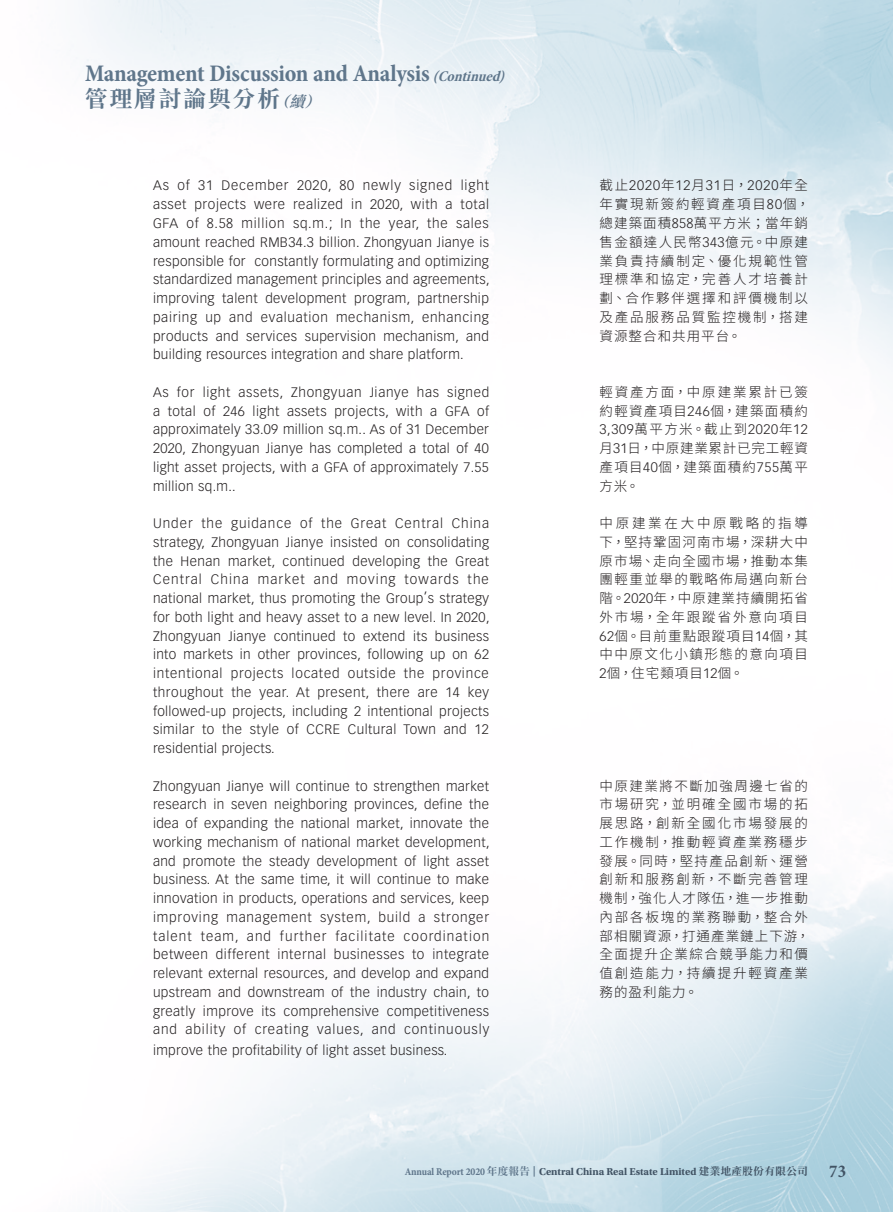
<style>
.page{position:relative;width:893px;height:1212px;background:#fff}
.page>*{position:absolute;margin:0;border:0;box-sizing:border-box;transform-origin:0 0}
.t1{font:700 condensed 24px "Minion Pro";letter-spacing:-.01em;color:#5f768b}
.t2{font:700 22.5px "Source Han Serif TC";letter-spacing:.095em;color:#5f768b}
.Body_Text{font:300 13.5px/18.8px "Vectora LT Std";letter-spacing:.025em;color:#231f20;text-align:justify}
.Body_Text-2{font:300 13.5px/18.8px "Source Han Sans TC";letter-spacing:.12em;color:#231f20}
.t3{font:700 10.5px "Utopia Std";letter-spacing:-.005em;color:#415364}
.s1{font-style:italic;font-size:15px}
.s2{font-family:"Vectora LT Std"}
.s3{font-family:"Minion Pro";font-stretch:condensed;color:#5f768b}
.s4{font-family:"Source Han Serif TC";color:#5f768b}
.s5{font-family:"Vectora LT Std";color:#5f768b}
.s6{font-family:"Source Han Serif TC"}
.s7{font-family:"Minion Pro";font-stretch:condensed;font-size:18px}
</style>
<div class="page">
<img style="left:87px;top:0;width:806px;height:1212px">
<h1 class="t1" style="left:85px;top:57px;width:426px">Management Discussion and Analysis <span class="s1">(Continued)</span></h1>
<h2 class="t2" style="left:85px;top:86px;width:248px">管理層討論與分析<span class="s1">（續）</span></h2>
<p class="Body_Text" style="left:153px;top:176px;width:338px">As of 31 December 2020, 80 newly signed light asset projects were realized in 2020, with a total GFA of 8.58 million sq.m.; In the year, the sales amount reached RMB34.3 billion. Zhongyuan Jianye is responsible for constantly formulating and optimizing standardized management principles and agreements, improving talent development program, partnership pairing up and evaluation mechanism, enhancing products and services supervision mechanism, and building resources integration and share platform.</p>
<p class="Body_Text" style="left:153px;top:383px;width:338px">As for light assets, Zhongyuan Jianye has signed a total of 246 light assets projects, with a GFA of approximately 33.09 million sq.m.. As of 31 December 2020, Zhongyuan Jianye has completed a total of 40 light asset projects, with a GFA of approximately 7.55 million sq.m..</p>
<p class="Body_Text" style="left:153px;top:514px;width:338px">Under the guidance of the Great Central China strategy, Zhongyuan Jianye insisted on consolidating the Henan market, continued developing the Great Central China market and moving towards the national market, thus promoting the Group’s strategy for both light and heavy asset to a new level. In 2020, Zhongyuan Jianye continued to extend its business into markets in other provinces, following up on 62 intentional projects located outside the province throughout the year. At present, there are 14 key followed-up projects, including 2 intentional projects similar to the style of CCRE Cultural Town and 12 residential projects.</p>
<p class="Body_Text" style="left:153px;top:776px;width:338px">Zhongyuan Jianye will continue to strengthen market research in seven neighboring provinces, define the idea of expanding the national market, innovate the working mechanism of national market development, and promote the steady development of light asset business. At the same time, it will continue to make innovation in products, operations and services, keep improving management system, build a stronger talent team, and further facilitate coordination between different internal businesses to integrate relevant external resources, and develop and expand upstream and downstream of the industry chain, to greatly improve its comprehensive competitiveness and ability of creating values, and continuously</p>
<p class="Body_Text" style="left:153px;top:1041px;width:296px">improve the profitability of light asset business.</p>
<p class="Body_Text-2" style="left:600px;top:176px;width:212px">截止<span class="s2">2020</span>年<span class="s2">12</span>月<span class="s2">31</span>日，<span class="s2">2020</span>年全年實現新簽約輕資產項目<span class="s2">80</span>個，總建築面積<span class="s2">858</span>萬平方米；當年銷售金額達人民幣<span class="s2">343</span>億元。中原建業負責持續制定、優化規範性管理標準和協定，完善人才培養計劃、合作夥伴選擇和評價機制以及產品服務品質監控機制，搭建資源整合和共用平台。</p>
<p class="Body_Text-2" style="left:600px;top:383px;width:210px;text-align:justify">輕資產方面，中原建業累計已簽約輕資產項目<span class="s2">246</span>個，建築面積約<span class="s2">3,309</span>萬平方米。截止到<span class="s2">2020</span>年<span class="s2">12</span>月<span class="s2">31</span>日，中原建業累計已完工輕資產項目<span class="s2">40</span>個，建築面積約<span class="s2">755</span>萬平方米。</p>
<p class="Body_Text-2" style="left:600px;top:514px;width:210px;text-align:justify">中原建業在大中原戰略的指導下，堅持鞏固河南市場，深耕大中原市場、走向全國市場，推動本集團輕重並舉的戰略佈局邁向新台階。<span class="s2">2020</span>年，中原建業持續開拓省外市場，全年跟蹤省外意向項目<span class="s2">62</span>個。目前重點跟蹤項目<span class="s2">14</span>個，其中中原文化小鎮形態的意向項目<span class="s2">2</span>個，住宅類項目<span class="s2">12</span>個。</p>
<p class="Body_Text-2" style="left:600px;top:776px;width:211px">中原建業將不斷加強周邊七省的市場研究，並明確全國市場的拓展思路，創新全國化市場發展的工作機制，推動輕資產業務穩步發展。同時，堅持產品創新、運營創新和服務創新，不斷完善管理機制，強化人才隊伍，進一步推動內部各板塊的業務聯動，整合外部相關資源，打通產業鏈上下游，全面提升企業綜合競爭能力和價值創造能力，持續提升輕資產業務的盈利能力。</p>
<p class="t3" style="left:405px;top:1166px;width:443px"><span class="s3">Annual Report 2020</span> <span class="s4">年度報告</span> <span class="s5">|</span> Central China Real Estate Limited <span class="s6">建業地產股份有限公司</span> <span class="s7">73</span></p>
</div>
